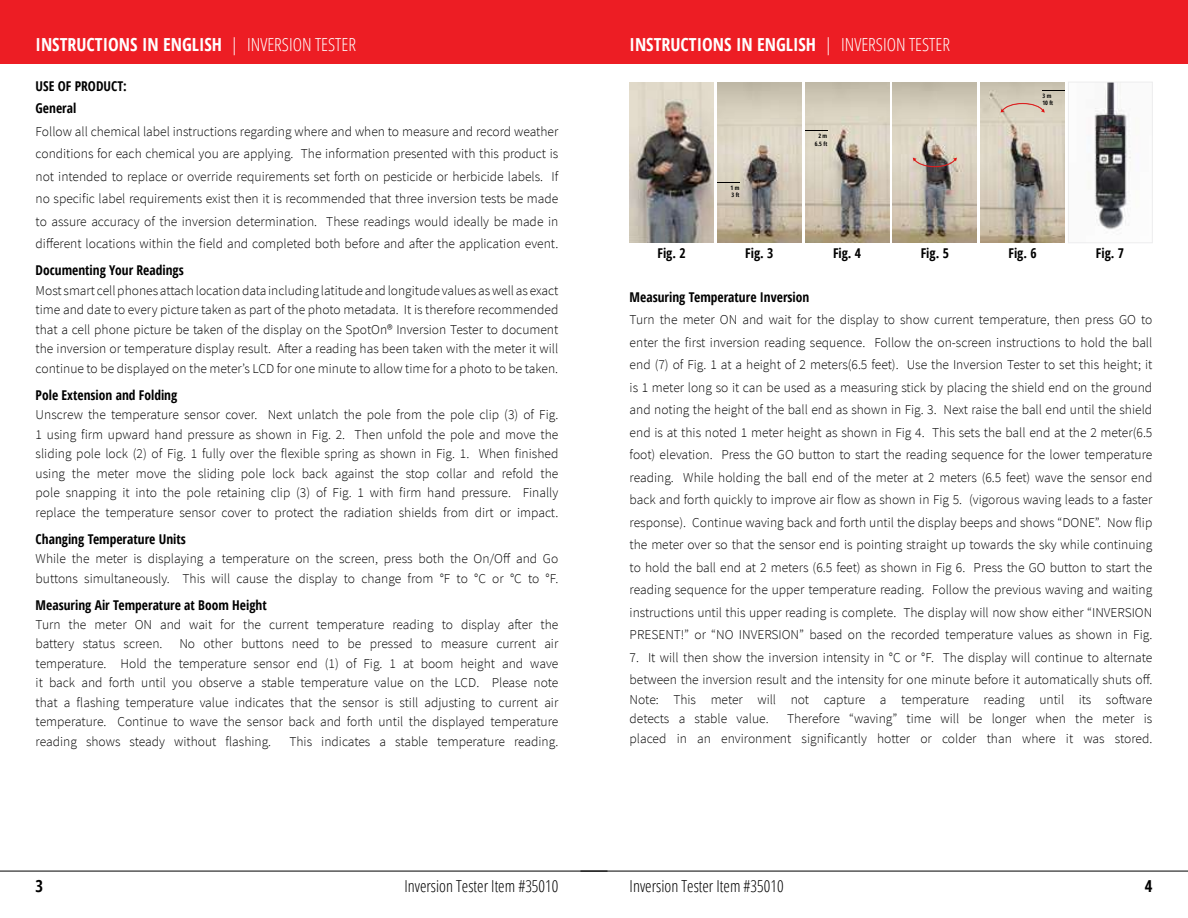
<style>
.page{position:relative;width:1188px;height:918px;background:#fff}
.page>*{position:absolute;margin:0;border:0;box-sizing:border-box;transform-origin:0 0}
.t1{font:700 18px "Open Sans Condensed";color:#fff}
.t2{font:300 condensed 16.5px "Open Sans";color:#000}
.t3{font:700 16.5px "Open Sans Condensed";color:#000}
.t4{font:300 13.5px/22.5px "Source Sans Pro";color:#000;text-align:justify}
.t5{font:700 13.5px/22.5px "Open Sans Condensed";color:#000}
.t6{font:700 6px/7.2px "Open Sans Condensed";color:#000}
.s1{font-family:"Open Sans";font-weight:300;font-stretch:condensed}
</style>
<div class="page">
<div style="left:0;top:0;width:608px;height:63px;background:#ed1d24"></div>
<hr style="left:0;top:871px;width:608px;height:1px;background:#000">
<div style="left:580px;top:0;width:608px;height:63px;background:#ed1d24"></div>
<hr style="left:580px;top:871px;width:608px;height:1px;background:#000">
<img style="left:630px;top:82px;width:84px;height:161px">
<img style="left:717px;top:82px;width:84px;height:161px">
<img style="left:805px;top:82px;width:84px;height:161px">
<img style="left:893px;top:82px;width:84px;height:161px">
<img style="left:981px;top:82px;width:84px;height:161px">
<img style="left:1088px;top:84px;width:43px;height:146px">
<div style="left:1068px;top:82px;width:85px;height:161px;border:1px solid #ededee"></div>
<svg style="left:805px;top:131px;width:22px;height:1px"></svg>
<svg style="left:1042px;top:90px;width:23px;height:1px"></svg>
<svg style="left:717px;top:183px;width:23px;height:1px"></svg>
<svg style="left:913px;top:158px;width:44px;height:9px"></svg>
<svg style="left:1001px;top:103px;width:44px;height:10px"></svg>
<h1 class="t1" style="left:36px;top:32px;width:322px">INSTRUCTIONS IN ENGLISH <span class="s1">| INVERSION TESTER</span></h1>
<p class="t5" style="left:36px;top:74px;width:93px">USE OF PRODUCT:<br>General</p>
<p class="t4" style="left:36px;top:120px;width:524px">Follow all chemical label instructions regarding where and when to measure and record weather conditions for each chemical you are applying. The information presented with this product is not intended to replace or override requirements set forth on pesticide or herbicide labels. If no specific label requirements exist then it is recommended that three inversion tests be made to assure accuracy of the inversion determination. These readings would ideally be made in different locations within the field and completed both before and after the application event.</p>
<p class="t5" style="left:36px;top:259px;width:150px">Documenting Your Readings</p>
<p class="t4" style="left:36px;top:280px;width:524px;line-height:19.5px">Most smart cell phones attach location data including latitude and longitude values as well as exact time and date to every picture taken as part of the photo metadata. It is therefore recommended that a cell phone picture be taken of the display on the SpotOn® Inversion Tester to document the inversion or temperature display result. After a reading has been taken with the meter it will continue to be displayed on the meter’s LCD for one minute to allow time for a photo to be taken.</p>
<p class="t5" style="left:36px;top:383px;width:143px">Pole Extension and Folding</p>
<p class="t4" style="left:36px;top:405px;width:524px;line-height:19.5px">Unscrew the temperature sensor cover. Next unlatch the pole from the pole clip (3) of Fig.<br>1 using firm upward hand pressure as shown in Fig. 2. Then unfold the pole and move the sliding pole lock (2) of Fig. 1 fully over the flexible spring as shown in Fig. 1. When finished using the meter move the sliding pole lock back against the stop collar and refold the pole snapping it into the pole retaining clip (3) of Fig. 1 with firm hand pressure. Finally replace the temperature sensor cover to protect the radiation shields from dirt or impact.</p>
<p class="t5" style="left:36px;top:527px;width:152px">Changing Temperature Units</p>
<p class="t4" style="left:36px;top:549px;width:524px;line-height:19.5px">While the meter is displaying a temperature on the screen, press both the On/Off and Go buttons simultaneously. This will cause the display to change from °F to °C or °C to °F.</p>
<p class="t5" style="left:36px;top:593px;width:233px">Measuring Air Temperature at Boom Height</p>
<p class="t4" style="left:36px;top:615px;width:524px;line-height:19.5px">Turn the meter ON and wait for the current temperature reading to display after the battery status screen. No other buttons need to be pressed to measure current air temperature. Hold the temperature sensor end (1) of Fig. 1 at boom height and wave it back and forth until you observe a stable temperature value on the LCD. Please note that a flashing temperature value indicates that the sensor is still adjusting to current air temperature. Continue to wave the sensor back and forth until the displayed temperature reading shows steady without flashing.</p>
<p class="t4" style="left:289px;top:730px;width:270px">This indicates a stable temperature reading.</p>
<p class="t3" style="left:36px;top:874px;width:9px">3</p>
<p class="t2" style="left:404px;top:875px;width:155px">Inversion Tester Item #35010</p>
<h1 class="t1" style="left:630px;top:32px;width:322px">INSTRUCTIONS IN ENGLISH <span class="s1">| INVERSION TESTER</span></h1>
<p class="t6" style="left:731px;top:184px;width:10px">1 m<br>3 ft</p>
<p class="t6" style="left:815px;top:132px;width:14px;text-align:center">2 m<br>6.5 ft</p>
<p class="t6" style="left:1042px;top:92px;width:12px">3 m<br>10 ft</p>
<p class="t5" style="left:658px;top:241px;width:30px">Fig. 2</p>
<p class="t5" style="left:745px;top:241px;width:30px">Fig. 3</p>
<p class="t5" style="left:833px;top:241px;width:30px">Fig. 4</p>
<p class="t5" style="left:921px;top:241px;width:30px">Fig. 5</p>
<p class="t5" style="left:1009px;top:241px;width:30px">Fig. 6</p>
<p class="t5" style="left:1096px;top:241px;width:30px">Fig. 7</p>
<p class="t5" style="left:630px;top:285px;width:181px">Measuring Temperature Inversion</p>
<p class="t4" style="left:630px;top:309px;width:524px">Turn the meter ON and wait for the display to show current temperature, then press GO to enter the first inversion reading sequence. Follow the on-screen instructions to hold the ball end (7) of Fig. 1 at a height of 2 meters(6.5 feet). Use the Inversion Tester to set this height; it is 1 meter long so it can be used as a measuring stick by placing the shield end on the ground and noting the height of the ball end as shown in Fig. 3. Next raise the ball end until the shield end is at this noted 1 meter height as shown in Fig 4. This sets the ball end at the 2 meter(6.5 foot) elevation. Press the GO button to start the reading sequence for the lower temperature reading. While holding the ball end of the meter at 2 meters (6.5 feet) wave the sensor end back and forth quickly to improve air flow as shown in Fig 5. (vigorous waving leads to a faster response). Continue waving back and forth until the display beeps and shows “DONE”. Now flip the meter over so that the sensor end is pointing straight up towards the sky while continuing to hold the ball end at 2 meters (6.5 feet) as shown in Fig 6. Press the GO button to start the reading sequence for the upper temperature reading. Follow the previous waving and waiting instructions until this upper reading is complete. The display will now show either “INVERSION PRESENT!” or “NO INVERSION” based on the recorded temperature values as shown in Fig.</p>
<p class="t4" style="left:630px;top:646px;width:524px">7. It will then show the inversion intensity in °C or °F. The display will continue to alternate between the inversion result and the intensity for one minute before it automatically shuts off.</p>
<p class="t4" style="left:630px;top:690px;width:524px;line-height:19.5px">Note: This meter will not capture a temperature reading until its software detects a stable value.</p>
<p class="t4" style="left:630px;top:709px;width:524px;line-height:19.5px;text-align:right">Therefore “waving” time will be longer when the meter is<br>placed in an environment significantly hotter or colder than where it was stored.</p>
<p class="t2" style="left:630px;top:875px;width:155px">Inversion Tester Item #35010</p>
<p class="t3" style="left:1145px;top:874px;width:9px">4</p>
</div>
